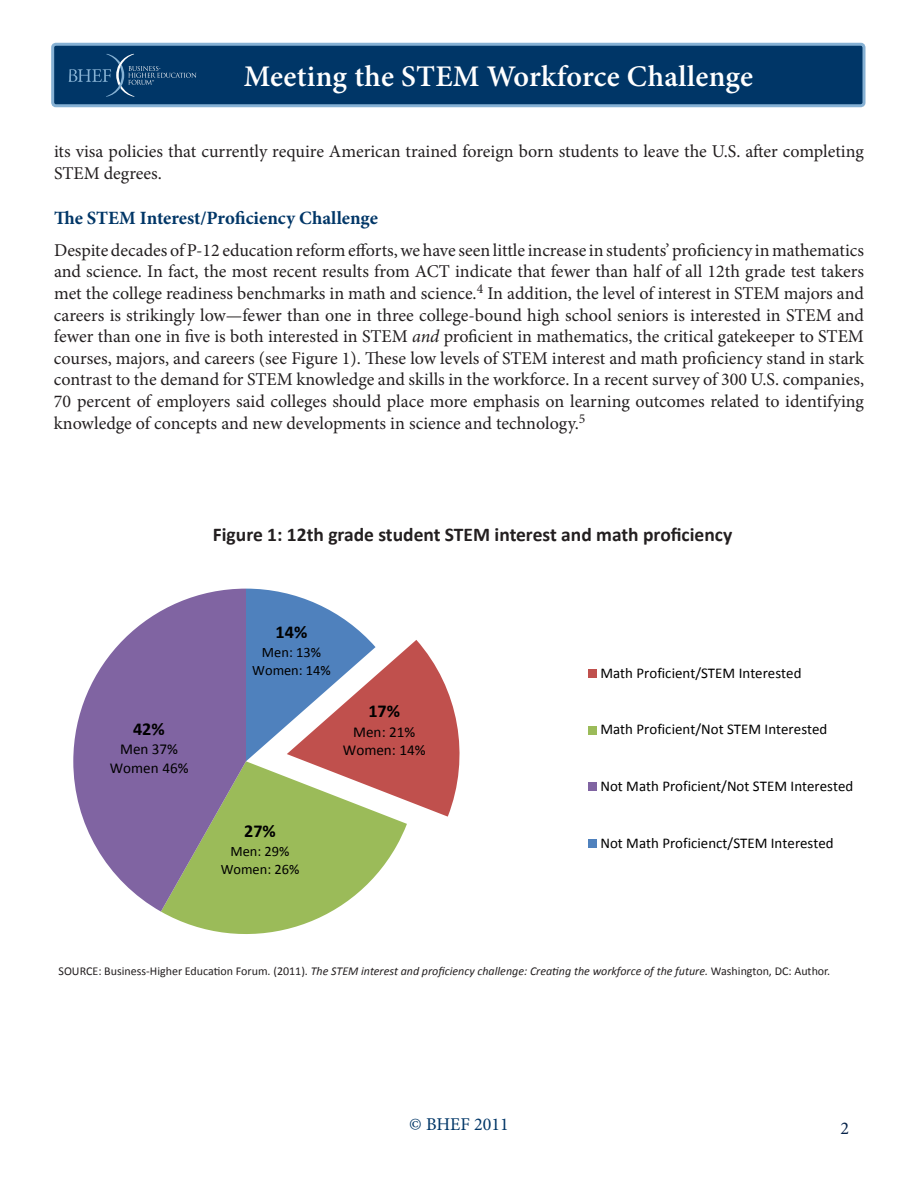
<style>
.page{position:relative;width:918px;height:1188px;background:#fff}
.page>*{position:absolute;margin:0;border:0;box-sizing:border-box;transform-origin:0 0}
.t1{font:600 30px "Minion Pro";letter-spacing:.01em;color:#fff}
.t2{font:700 19.5px "Calibri";color:#231f20}
.t3{font:700 18.75px "Minion Pro";color:#003667}
.t4{font:700 18.15px "Calibri";letter-spacing:.005em;color:#000}
.t5{font:18px/21.6px "Minion Pro";color:#231f20}
.t6{font:18px "Minion Pro";color:#003667}
.t7{font:18px "Minion Pro";color:#062249}
.t8{font:15.15px/18.6px "Calibri";color:#000;text-align:center}
.t9{font:14.85px "Calibri";color:#000}
.t10{font:14.4px/17.7px "Calibri";color:#000;text-align:center}
.t11{font:italic 12px "Calibri";color:#231f20}
.t12{font:6.15px "Minion Pro";color:#fff}
.s1{font-style:italic}
.s2{font-style:normal}
</style>
<div class="page">
<div style="left:53px;top:44px;width:811px;height:62px;background:#003667;border-radius:3px"></div>
<div style="left:51px;top:43px;width:815px;height:64px;border:3px solid #86b1d4;border-radius:3px"></div>
<svg style="left:68px;top:54px;width:128px;height:43px"></svg>
<svg style="left:73px;top:588px;width:387px;height:346px"></svg>
<svg style="left:588px;top:669px;width:9px;height:179px"></svg>
<p class="t12" style="left:152px;top:78px;width:3px">®</p>
<h1 class="t1" style="left:244px;top:55px;width:511px">Meeting the STEM Workforce Challenge</h1>
<p class="t5" style="left:54px;top:141px;width:811px">its visa policies that currently require American trained foreign born students to leave the U.S. after completing<br>STEM degrees.</p>
<p class="t3" style="left:54px;top:204px;width:325px">The STEM Interest/Proficiency Challenge</p>
<p class="t5" style="left:54px;top:239px;width:812px;text-align:justify">Despite decades of P-12 education reform efforts, we have seen little increase in students’ proficiency in mathematics and science. In fact, the most recent results from ACT indicate that fewer than half of all 12th grade test takers met the college readiness benchmarks in math and science.<sup>4</sup> In addition, the level of interest in STEM majors and careers is strikingly low—fewer than one in three college-bound high school seniors is interested in STEM and fewer than one in five is both interested in STEM <span class="s1">and</span> proficient in mathematics, the critical gatekeeper to STEM courses, majors, and careers (see Figure 1). These low levels of STEM interest and math proficiency stand in stark contrast to the demand for STEM knowledge and skills in the workforce. In a recent survey of 300 U.S. companies, 70 percent of employers said colleges should place more emphasis on learning outcomes related to identifying knowledge of concepts and new developments in science and technology.<sup>5</sup></p>
<p class="t2" style="left:213px;top:522px;width:521px">Figure 1: 12th grade student STEM interest and math proficiency</p>
<p class="t4" style="left:133px;top:717px;width:33px">42%</p>
<p class="t8" style="left:110px;top:740px;width:80px">Men 37%<br>Women 46%</p>
<p class="t4" style="left:276px;top:621px;width:33px">14%</p>
<p class="t10" style="left:252px;top:643px;width:80px">Men: 13%<br>Women: 14%</p>
<p class="t4" style="left:368px;top:700px;width:33px">17%</p>
<p class="t8" style="left:343px;top:722px;width:84px">Men: 21%<br>Women: 14%</p>
<p class="t4" style="left:244px;top:820px;width:33px">27%</p>
<p class="t10" style="left:221px;top:842px;width:80px">Men: 29%<br>Women: 26%</p>
<p class="t9" style="left:600px;top:664px;width:203px">Math Proficient/STEM Interested</p>
<p class="t8" style="left:608px;top:670px;width:259px">Low Math Proficiency/High STEM Interest</p>
<p class="t8" style="left:608px;top:717px;width:262px">High Math Proficiency/High STEM Interest</p>
<p class="t9" style="left:600px;top:720px;width:229px">Math Proficient/Not STEM Interested</p>
<p class="t9" style="left:600px;top:777px;width:254px">Not Math Proficient/Not STEM Interested</p>
<p class="t9" style="left:600px;top:833px;width:235px">Not Math Proficienct/STEM Interested</p>
<p class="t11" style="left:59px;top:962px;width:773px"><span class="s2">SOURCE: Business-Higher Education Forum. (2011).</span> The STEM interest and proficiency challenge: Creating the workforce of the future. <span class="s2">Washington, DC: Author.</span></p>
<p class="t6" style="left:409px;top:1112px;width:101px">© BHEF 2011</p>
<p class="t7" style="left:840px;top:1116px;width:10px">2</p>
</div>
